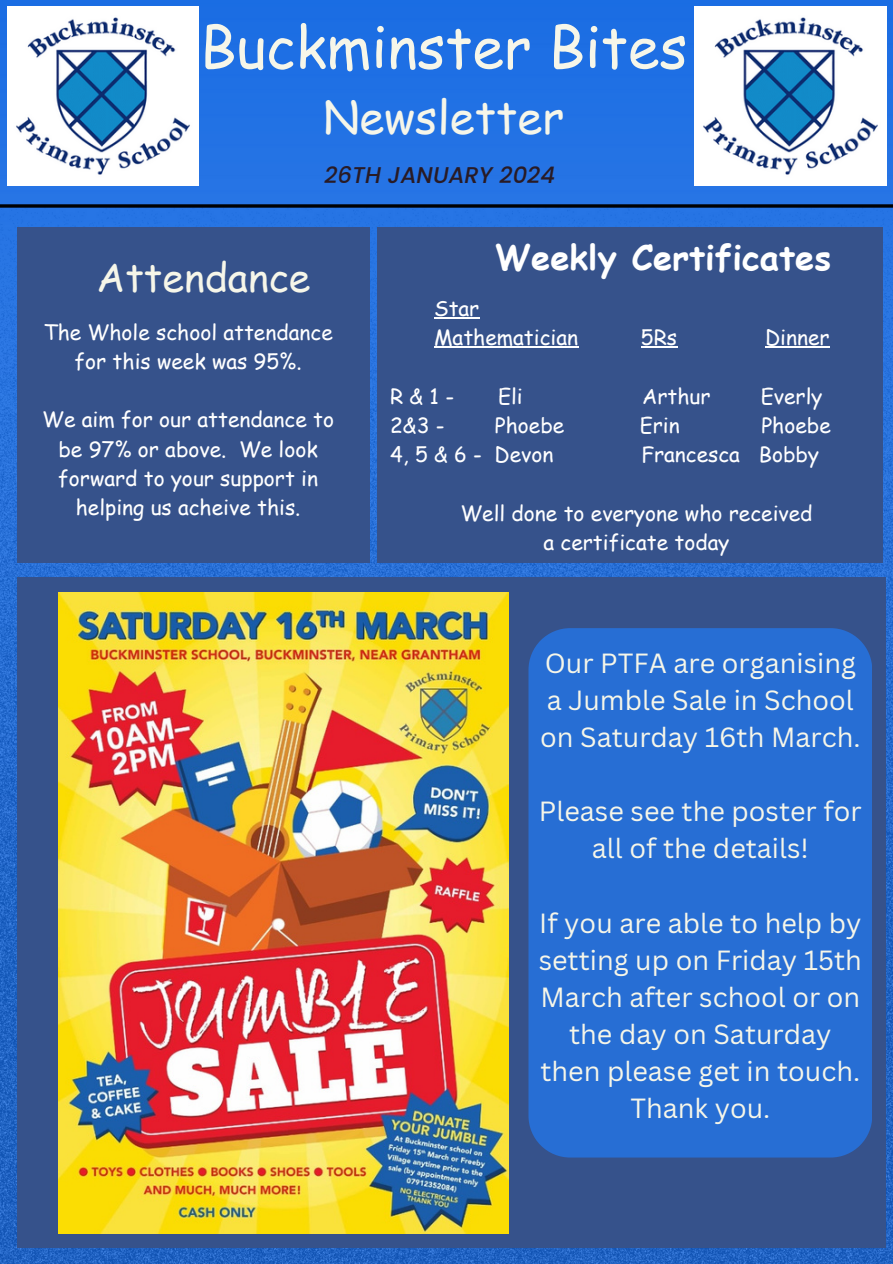
<style>
.page{position:relative;width:893px;height:1264px;background:#fff}
.page>*{position:absolute;margin:0;border:0;box-sizing:border-box;transform-origin:0 0}
.t1{font:57.45px "Comic Sans MS";color:#f6f6e9}
.t2{font:45.45px "Comic Sans MS";color:#f6f6e9}
.t3{font:39.45px "Comic Sans MS";color:#f6f6e9}
.t4{font:700 34.5px "Comic Sans MS";color:#fff}
.t5{font:27px/37.2px "Canva Sans";color:#f6f6e9;text-align:center}
.t6{font:italic 500 22.8px "Poppins";color:#291b25}
.t7{font:21px/29.2px "Comic Sans MS";color:#fff;text-align:center}
</style>
<div class="page">
<img style="left:0;top:0;width:892px;height:1263px">
<div style="left:17px;top:228px;width:353px;height:335px;background:#36528b"></div>
<img style="left:7px;top:6px;width:191px;height:179px">
<svg style="left:0;top:204px;width:892px;height:4px;background:#051122"></svg>
<img style="left:694px;top:6px;width:191px;height:179px">
<div style="left:377px;top:228px;width:505px;height:335px;background:#36528b"></div>
<div style="left:17px;top:577px;width:868px;height:671px;background:#36528b"></div>
<img style="left:58px;top:592px;width:450px;height:641px">
<div style="left:528px;top:628px;width:344px;height:529px;background:#276ed4"></div>
<hr style="left:434px;top:317px;width:45px;height:1px;background:#fff">
<hr style="left:434px;top:346px;width:144px;height:1px;background:#fff">
<hr style="left:641px;top:346px;width:36px;height:1px;background:#fff">
<hr style="left:765px;top:346px;width:64px;height:1px;background:#fff">
<h1 class="t1" style="left:200px;top:5px;width:489px">Buckminster Bites</h1>
<h1 class="t2" style="left:323px;top:84px;width:242px">Newsletter</h1>
<h3 class="t6" style="left:324px;top:159px;width:232px">26TH JANUARY 2024</h3>
<p class="t3" style="left:96px;top:248px;width:215px">Attendance</p>
<p class="t7" style="left:43px;top:316px;width:291px">The Whole school attendance for this week was 95%.</p>
<h2 class="t7" style="left:42px;top:404px;width:293px">We aim for our attendance to be 97% or above. We look forward to your support in helping us acheive this.</h2>
<p class="t4" style="left:495px;top:232px;width:337px">Weekly Certificates</p>
<p class="t7" style="left:434px;top:293px;width:47px">Star</p>
<p class="t7" style="left:434px;top:322px;width:145px">Mathematician</p>
<p class="t7" style="left:641px;top:322px;width:38px">5Rs</p>
<p class="t7" style="left:765px;top:322px;width:66px">Dinner</p>
<p class="t7" style="left:390px;top:381px;width:65px">R&amp;1-</p>
<p class="t7" style="left:498px;top:381px;width:26px">Eli</p>
<p class="t7" style="left:642px;top:381px;width:70px">Arthur</p>
<p class="t7" style="left:760px;top:381px;width:63px">Everly</p>
<p class="t7" style="left:390px;top:410px;width:56px">2&amp;3 -</p>
<p class="t7" style="left:494px;top:410px;width:71px">Phoebe</p>
<p class="t7" style="left:639px;top:410px;width:42px">Erin</p>
<p class="t7" style="left:761px;top:410px;width:71px">Phoebe</p>
<p class="t7" style="left:390px;top:439px;width:165px">4, 5 &amp; 6 - Devon</p>
<p class="t7" style="left:641px;top:439px;width:179px">Francesca Bobby</p>
<p class="t7" style="left:460px;top:498px;width:353px">Well done to everyone who received</p>
<p class="t7" style="left:543px;top:527px;width:187px">a certificate today</p>
<h4 class="t5" style="left:540px;top:643px;width:322px;text-align:left">Our PTFA are organising a Jumble Sale in School on Saturday 16th March.</h4>
<h4 class="t5" style="left:539px;top:792px;width:324px">Please see the poster for all of the details!</h4>
<h4 class="t5" style="left:538px;top:903px;width:325px">If you are able to help by setting up on Friday 15th<br>March after school or on the day on Saturday then please get in touch.<br>Thank you.</h4>
</div>
